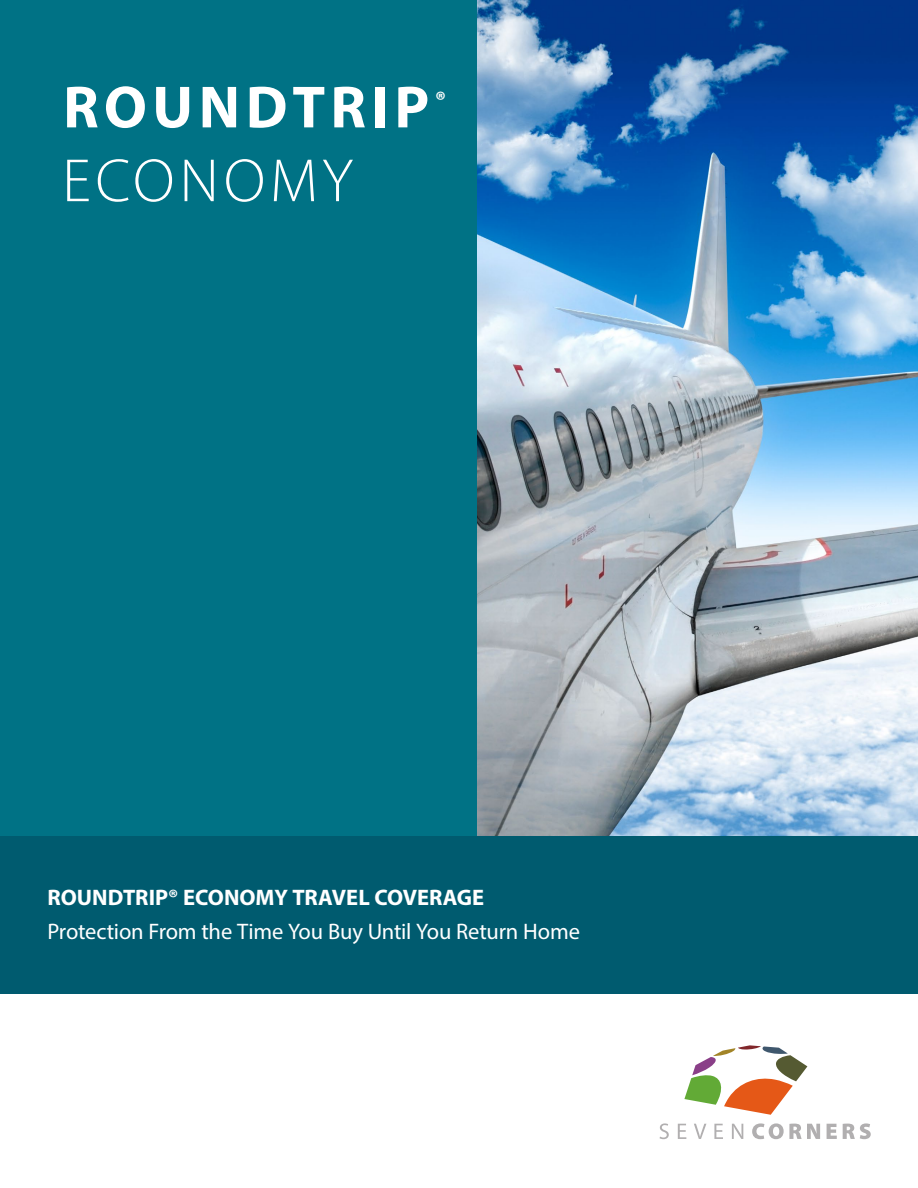
<style>
.page{position:relative;width:918px;height:1188px;background:#fff}
.page>*{position:absolute;margin:0;border:0;box-sizing:border-box;transform-origin:0 0}
.t1{font:300 61.5px "Myriad Pro";letter-spacing:.075em;color:#fff}
.t2{font:700 60px "Myriad Pro";letter-spacing:.09em;color:#fff}
.t3{font:700 24px "Myriad Pro";color:#fff}
.t4{font:22.5px "Myriad Pro";letter-spacing:-.01em;color:#fff}
.t5{font:700 22.5px "Myriad Pro";letter-spacing:-.005em;color:#fff}
</style>
<div class="page">
<div style="left:0;top:0;width:918px;height:994px;background:#007285"></div>
<div style="left:0;top:836px;width:918px;height:158px;background:#005b6f"></div>
<svg style="left:660px;top:1123px;width:9px;height:16px"></svg>
<svg style="left:678px;top:1124px;width:8px;height:15px"></svg>
<svg style="left:694px;top:1124px;width:12px;height:15px"></svg>
<svg style="left:714px;top:1124px;width:9px;height:15px"></svg>
<svg style="left:732px;top:1124px;width:11px;height:15px"></svg>
<svg style="left:752px;top:1123px;width:68px;height:16px"></svg>
<svg style="left:827px;top:1124px;width:10px;height:15px"></svg>
<svg style="left:843px;top:1123px;width:28px;height:16px"></svg>
<svg style="left:684px;top:1045px;width:123px;height:70px"></svg>
<img style="left:478px;top:0;width:440px;height:836px">
<h2 class="t2" style="left:63px;top:68px;width:368px">ROUNDTRIP</h2>
<p class="t3" style="left:435px;top:84px;width:13px">®</p>
<h1 class="t1" style="left:62px;top:147px;width:292px">ECONOMY</h1>
<p class="t5" style="left:48px;top:883px;width:438px">ROUNDTRIP® ECONOMY TRAVEL COVERAGE</p>
<p class="t4" style="left:47px;top:918px;width:534px">Protection From the Time You Buy Until You Return Home</p>
</div>
